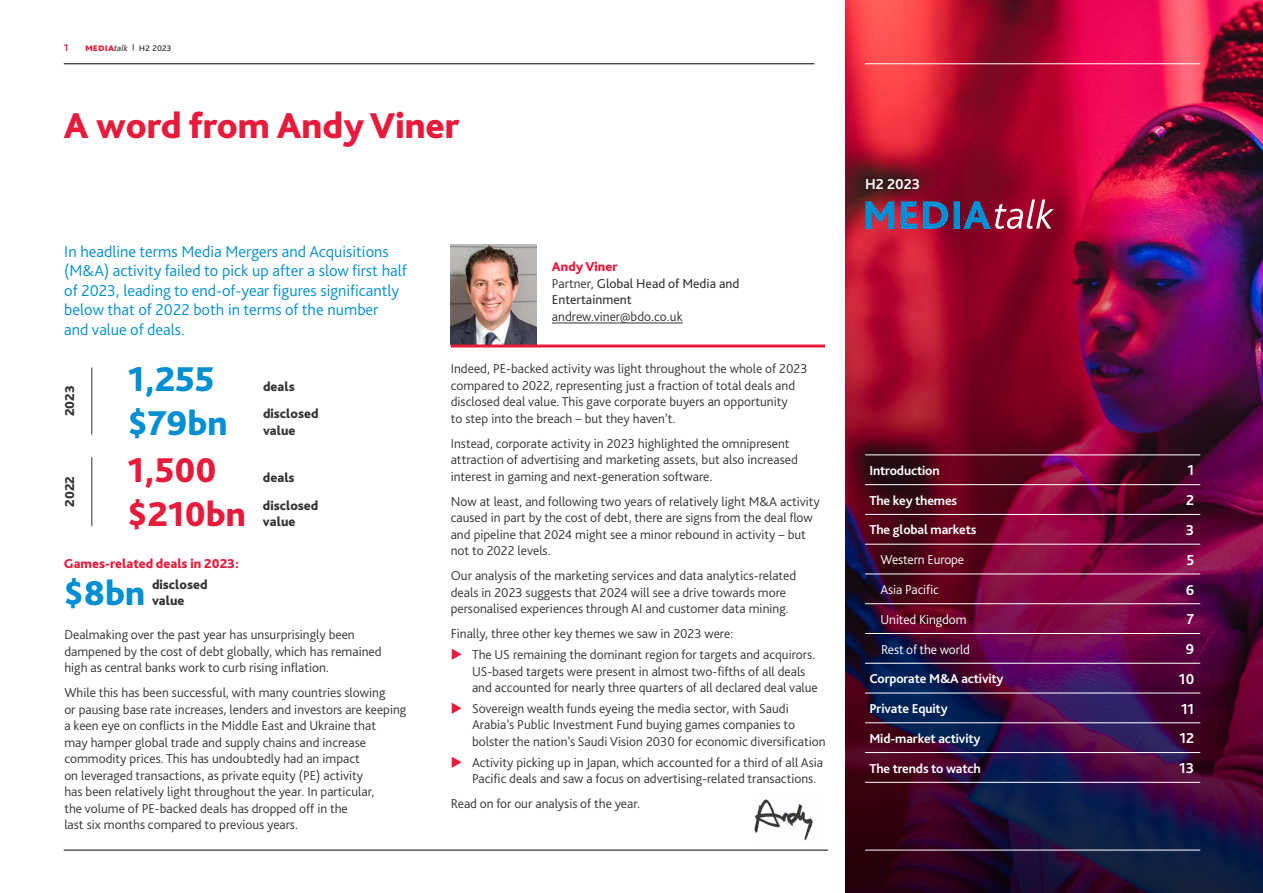
<style>
.page{position:relative;width:1263px;height:893px;background:#fff}
.page>*{position:absolute;margin:0;border:0;box-sizing:border-box;transform-origin:0 0}
.t1{font:800 37.5px "Bliss Pro";color:#e81a3b}
.t2{font:800 36px/43.8px "Bliss Pro";color:#008fd2}
.t3{font:800 36px/44.1px "Bliss Pro";color:#e81a3b}
.t4{font:300 16.5px/19.5px "Bliss Pro";color:#008fd2}
.t5{font:700 15px "Bliss Pro";color:#fff}
.t6{font:300 13.5px/16.5px "Bliss Pro";color:#333}
.t7{font:700 13.5px "Bliss Pro";letter-spacing:-.01em;color:#fff}
.t8{font:800 13.5px/27.3px "Bliss Pro";color:#333}
.t9{font:300 13.5px "Bliss Pro";letter-spacing:-.01em;color:#fff}
.t10{font:13.5px/16.5px "Bliss Pro";color:#333}
.t11{font:800 13.5px "Bliss Pro";color:#e81a3b}
.t12{font:10.5px "Bliss Pro";color:#333}
.t13{font:700 10.5px "Bliss Pro";color:#e81a3b}
.s1{font-weight:800;color:#e81a3b}
.s2{font-style:italic;font-size:9px}
.s3{font-weight:800;font-size:6px}
.s4{font-weight:300}
</style>
<div class="page">
<img style="left:845px;top:0;width:418px;height:81px">
<img style="left:845px;top:81px;width:418px;height:812px">
<svg style="left:865px;top:199px;width:189px;height:30px;background:#724971"></svg>
<hr style="left:865px;top:455px;width:299px;height:1px;background:#fff">
<hr style="left:1164px;top:455px;width:36px;height:1px;background:#fff">
<hr style="left:865px;top:484px;width:299px;height:1px;background:#fff">
<hr style="left:1164px;top:484px;width:36px;height:1px;background:#fff">
<hr style="left:865px;top:514px;width:299px;height:1px;background:#fff">
<hr style="left:1164px;top:514px;width:36px;height:1px;background:#fff">
<hr style="left:865px;top:544px;width:299px;height:1px;background:#fff">
<hr style="left:1164px;top:544px;width:36px;height:1px;background:#fff">
<hr style="left:865px;top:782px;width:299px;height:1px;background:#fff">
<hr style="left:1164px;top:782px;width:36px;height:1px;background:#fff">
<hr style="left:865px;top:574px;width:299px;height:1px;background:#fff">
<hr style="left:1164px;top:574px;width:36px;height:1px;background:#fff">
<hr style="left:865px;top:603px;width:299px;height:1px;background:#fff">
<hr style="left:1164px;top:603px;width:36px;height:1px;background:#fff">
<hr style="left:865px;top:633px;width:299px;height:1px;background:#fff">
<hr style="left:1164px;top:633px;width:36px;height:1px;background:#fff">
<hr style="left:865px;top:663px;width:299px;height:1px;background:#fff">
<hr style="left:1164px;top:663px;width:36px;height:1px;background:#fff">
<hr style="left:865px;top:693px;width:299px;height:1px;background:#fff">
<hr style="left:1164px;top:693px;width:36px;height:1px;background:#fff">
<hr style="left:865px;top:722px;width:299px;height:1px;background:#fff">
<hr style="left:1164px;top:722px;width:36px;height:1px;background:#fff">
<hr style="left:865px;top:752px;width:299px;height:1px;background:#fff">
<hr style="left:1164px;top:752px;width:36px;height:1px;background:#fff">
<hr style="left:865px;top:63px;width:335px;height:1px;background:#fff">
<hr style="left:865px;top:850px;width:335px;height:1px;background:#fff">
<hr style="left:64px;top:63px;width:750px;height:1px;background:#000">
<hr style="left:91px;top:367px;width:1px;height:67px;background:#333">
<hr style="left:91px;top:457px;width:1px;height:69px;background:#333">
<img style="left:754px;top:799px;width:59px;height:42px">
<hr style="left:552px;top:323px;width:131px;height:1px;background:#333">
<hr style="left:64px;top:850px;width:764px;height:1px;background:#000">
<img style="left:451px;top:244px;width:86px;height:100px">
<hr style="left:451px;top:344px;width:374px;height:3px;background:#e81a3b">
<p class="t13" style="left:64px;top:40px;width:6px">1</p>
<p class="t12" style="left:85px;top:40px;width:88px"><span class="s1">media</span><span class="s2">talk</span> <span class="s3">|</span> H2 2023</p>
<h1 class="t1" style="left:64px;top:103px;width:397px">A word from Andy Viner</h1>
<p class="t4" style="left:64px;top:241px;width:344px">In headline terms Media Mergers and Acquisitions (M&amp;A) activity failed to pick up after a slow first half of 2023, leading to end-of-year figures significantly below that of 2022 both in terms of the number and value of deals.</p>
<h2 class="t2" style="left:128px;top:356px;width:101px">1,255 $79bn</h2>
<p class="t8" style="left:263px;top:372px;width:57px">deals disclosed</p>
<p class="t8" style="left:263px;top:416px;width:34px">value</p>
<p class="t8" style="left:56px;top:416px;width:32px;rotate:-90deg">2023</p>
<p class="t8" style="left:56px;top:507px;width:32px;rotate:-90deg">2022</p>
<h2 class="t3" style="left:128px;top:447px;width:120px">1,500 $210bn</h2>
<p class="t11" style="left:64px;top:555px;width:177px">Games-related deals in 2023:</p>
<h2 class="t2" style="left:64px;top:571px;width:83px">$8bn</h2>
<p class="t8" style="left:152px;top:576px;width:57px;line-height:16.5px">disclosed value</p>
<p class="t8" style="left:263px;top:463px;width:57px">deals disclosed</p>
<p class="t8" style="left:263px;top:508px;width:34px">value</p>
<p class="t6" style="left:64px;top:626px;width:319px">Dealmaking over the past year has unsurprisingly been dampened by the cost of debt globally, which has remained high as central banks work to curb rising inflation.</p>
<p class="t6" style="left:64px;top:684px;width:343px">While this has been successful, with many countries slowing<br>or pausing base rate increases, lenders and investors are keeping a keen eye on conflicts in the Middle East and Ukraine that<br>may hamper global trade and supply chains and increase commodity prices. This has undoubtedly had an impact<br>on leveraged transactions, as private equity (PE) activity<br>has been relatively light throughout the year. In particular,<br>the volume of PE-backed deals has dropped off in the<br>last six months compared to previous years.</p>
<p class="t10" style="left:552px;top:258px;width:189px"><span class="s1">Andy Viner<br></span><span class="s4">Partner,</span> Global Head of Media and<br>Entertainment</p>
<p class="t6" style="left:552px;top:308px;width:132px">andrew.viner@bdo.co.uk</p>
<p class="t6" style="left:451px;top:360px;width:358px">Indeed, PE-backed activity was light throughout the whole of 2023 compared to 2022, representing just a fraction of total deals and disclosed deal value. This gave corporate buyers an opportunity<br>to step into the breach – but they haven’t.</p>
<p class="t6" style="left:451px;top:435px;width:349px">Instead, corporate activity in 2023 highlighted the omnipresent attraction of advertising and marketing assets, but also increased interest in gaming and next-generation software.</p>
<p class="t6" style="left:451px;top:493px;width:371px">Now at least, and following two years of relatively light M&amp;A activity caused in part by the cost of debt, there are signs from the deal flow and pipeline that 2024 might see a minor rebound in activity – but not to 2022 levels.</p>
<p class="t6" style="left:451px;top:567px;width:347px">Our analysis of the marketing services and data analytics-related deals in 2023 suggests that 2024 will see a drive towards more personalised experiences through AI and customer data mining.</p>
<p class="t6" style="left:472px;top:623px;width:345px;line-height:20.7px;text-indent:-21px">Finally, three other key themes we saw in 2023 were:<br>The US remaining the dominant region for targets and acquirors.</p>
<p class="t6" style="left:472px;top:662px;width:347px">US-based targets were present in almost two-fifths of all deals and accounted for nearly three quarters of all declared deal value</p>
<p class="t6" style="left:472px;top:700px;width:355px">Sovereign wealth funds eyeing the media sector, with Saudi<br>Arabia’s Public Investment Fund buying games companies to bolster the nation’s Saudi Vision 2030 for economic diversification</p>
<p class="t6" style="left:472px;top:753px;width:353px">Activity picking up in Japan, which accounted for a third of all Asia<br>Pacific deals and saw a focus on advertising-related transactions.</p>
<p class="t6" style="left:451px;top:795px;width:191px">Read on for our analysis of the year.</p>
<p class="t5" style="left:865px;top:174px;width:57px">H2 2023</p>
<p class="t7" style="left:869px;top:462px;width:72px">Introduction</p>
<p class="t5" style="left:1187px;top:461px;width:8px">1</p>
<p class="t7" style="left:869px;top:492px;width:89px">The key themes</p>
<p class="t5" style="left:1186px;top:491px;width:10px">2</p>
<p class="t7" style="left:869px;top:522px;width:109px">The global markets</p>
<p class="t5" style="left:1186px;top:521px;width:10px">3</p>
<p class="t9" style="left:880px;top:551px;width:85px">Western Europe</p>
<p class="t5" style="left:1186px;top:550px;width:9px">5</p>
<p class="t9" style="left:880px;top:581px;width:60px">Asia Pacific</p>
<p class="t5" style="left:1186px;top:580px;width:10px">6</p>
<p class="t9" style="left:881px;top:611px;width:87px">United Kingdom</p>
<p class="t5" style="left:1187px;top:610px;width:9px">7</p>
<p class="t9" style="left:881px;top:641px;width:90px">Rest of the world</p>
<p class="t5" style="left:1186px;top:640px;width:10px">9</p>
<p class="t7" style="left:869px;top:670px;width:136px">Corporate M&amp;A activity</p>
<p class="t5" style="left:1179px;top:669px;width:17px">10</p>
<p class="t7" style="left:869px;top:700px;width:80px">Private Equity</p>
<p class="t5" style="left:1181px;top:699px;width:15px">11</p>
<p class="t7" style="left:869px;top:730px;width:113px">Mid-market activity</p>
<p class="t5" style="left:1179px;top:729px;width:16px">12</p>
<p class="t7" style="left:869px;top:760px;width:113px">The trends to watch</p>
<p class="t5" style="left:1179px;top:759px;width:17px">13</p>
</div>
